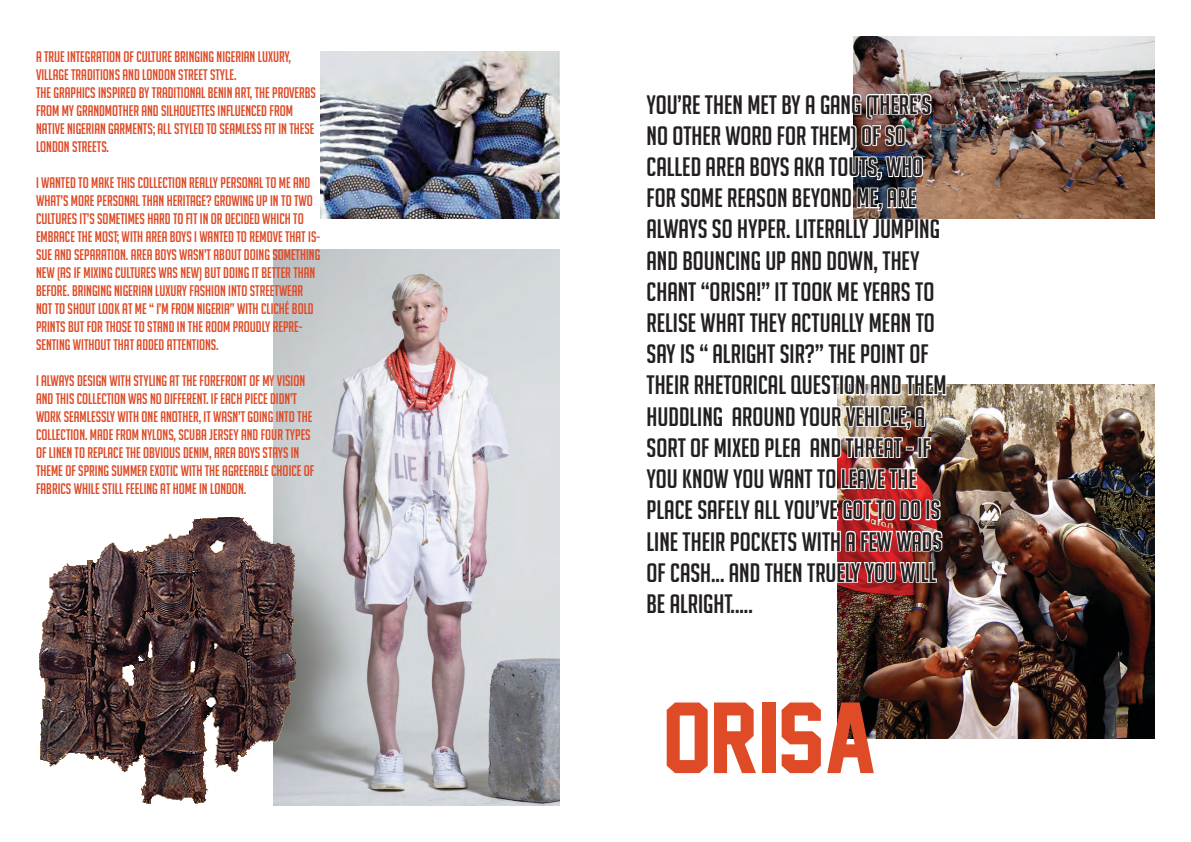
<style>
.page{position:relative;width:1191px;height:842px;background:#fff}
.page>*{position:absolute;margin:0;border:0;box-sizing:border-box;transform-origin:0 0}
.t1{font:92px "Jersey M54";color:#df4b27}
.t2{font:26px/31.2px "Big Noodle Titling";color:#231f20;scale:1.05 1}
.t3{font:15px/18px "Big Noodle Titling";color:#df4b27}
</style>
<div class="page">
<img style="left:274px;top:249px;width:285px;height:557px">
<img style="left:320px;top:51px;width:239px;height:167px">
<img style="left:39px;top:517px;width:259px;height:289px">
<img style="left:837px;top:384px;width:318px;height:355px">
<img style="left:853px;top:36px;width:302px;height:182px">
<img style="left:837px;top:81px;width:110px;height:534px">
<p class="t3" style="left:36px;top:47px;width:257px">A TRUE INTEGRATION OF CULTURE BRINGING NIGERIAN LUXURY,<br>VILLAGE TRADITIONS AND LONDON STREET STYLE.</p>
<p class="t3" style="left:36px;top:83px;width:281px">THE GRAPHICS INSPIRED BY TRADITIONAL BENIN ART, THE PROVERBS FROM MY GRANDMOTHER AND SILHOUETTES INFLUENCED FROM NATIVE NIGERIAN GARMENTS; ALL STYLED TO SEAMLESS FIT IN THESE LONDON STREETS.</p>
<p class="t3" style="left:36px;top:173px;width:286px">I WANTED TO MAKE THIS COLLECTION REALLY PERSONAL TO ME AND WHAT’S MORE PERSONAL THAN HERITAGE? GROWING UP IN TO TWO CULTURES IT’S SOMETIMES HARD TO FIT IN OR DECIDED WHICH TO EMBRACE THE MOST; WITH AREA BOYS I WANTED TO REMOVE THAT IS-SUE AND SEPARATION. AREA BOYS WASN’T ABOUT DOING SOMETHING NEW (AS IF MIXING CULTURES WAS NEW) BUT DOING IT BETTER THAN BEFORE. BRINGING NIGERIAN LUXURY FASHION INTO STREETWEAR NOT TO SHOUT LOOK AT ME “ I’M FROM NIGERIA” WITH CLICHÉ BOLD PRINTS BUT FOR THOSE TO STAND IN THE ROOM PROUDLY REPRE-SENTING WITHOUT THAT ADDED ATTENTIONS.</p>
<p class="t3" style="left:36px;top:371px;width:280px">I ALWAYS DESIGN WITH STYLING AT THE FOREFRONT OF MY VISION AND THIS COLLECTION WAS NO DIFFERENT. IF EACH PIECE DIDN’T WORK SEAMLESSLY WITH ONE ANOTHER, IT WASN’T GOING INTO THE COLLECTION. MADE FROM NYLONS, SCUBA JERSEY AND FOUR TYPES OF LINEN TO REPLACE THE OBVIOUS DENIM, AREA BOYS STAYS IN THEME OF SPRING SUMMER EXOTIC WITH THE AGREEABLE CHOICE OF FABRICS WHILE STILL FEELING AT HOME IN LONDON.</p>
<p class="t2" style="left:646px;top:89px;width:287px">YOU’RE THEN MET BY A GANG (THERE’S<br>NO OTHER WORD FOR THEM) OF SO<br>CALLED AREA BOYS AKA TOUTS, WHO<br>FOR SOME REASON BEYOND ME, ARE<br>ALWAYS SO HYPER. LITERALLY JUMPING<br>AND BOUNCING UP AND DOWN, THEY<br>CHANT “ORISA!” IT TOOK ME YEARS TO<br>RELISE WHAT THEY ACTUALLY MEAN TO<br>SAY IS “ ALRIGHT SIR?” THE POINT OF<br>THEIR RHETORICAL QUESTION AND THEM<br>HUDDLING AROUND YOUR VEHICLE; A<br>SORT OF MIXED PLEA AND THREAT - IF<br>YOU KNOW YOU WANT TO LEAVE THE<br>PLACE SAFELY ALL YOU’VE GOT TO DO IS<br>LINE THEIR POCKETS WITH A FEW WADS<br>OF CASH... AND THEN TRUELY YOU WILL<br>BE ALRIGHT.....</p>
<p class="t1" style="left:663px;top:687px;width:215px">ORISA</p>
</div>
